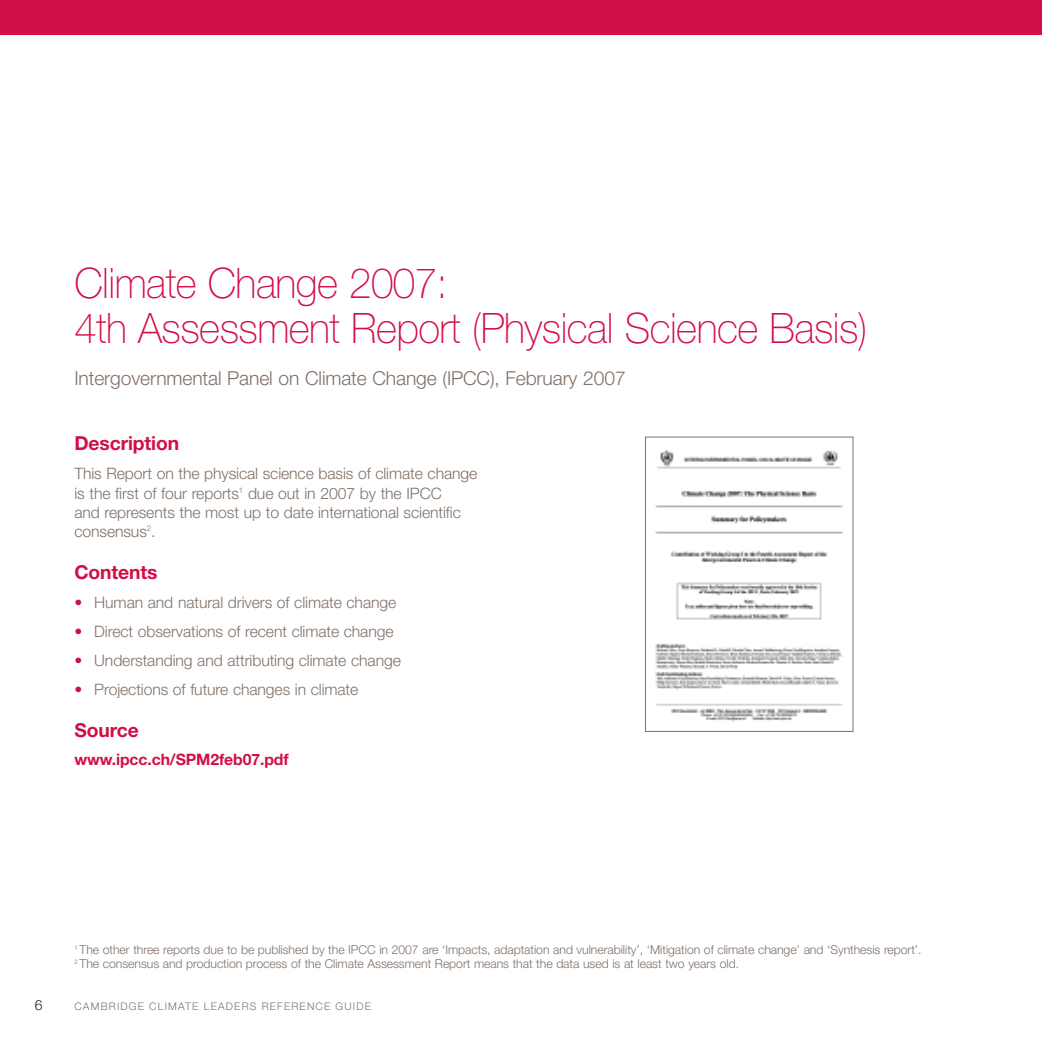
<style>
.page{position:relative;width:1042px;height:1042px;background:#fff}
.page>*{position:absolute;margin:0;border:0;box-sizing:border-box;transform-origin:0 0}
.t1{font:100 42px/45.5px "Helvetica Neue";letter-spacing:-.015em;color:#d20e46;scale:.96 1}
.t2{font:300 19.25px "Helvetica Neue";letter-spacing:-.005em;color:#807167}
.t3{font:700 19.25px "Helvetica Neue";letter-spacing:-.005em;color:#d20e46}
.t4{font:300 15.75px/19.2px "Helvetica Neue";letter-spacing:-.005em;color:#807167}
.t5{font:700 15.75px "Helvetica Neue";letter-spacing:-.005em;color:#d20e46}
.t6{font:300 14px "Helvetica Neue";color:#231f20}
.t7{font:300 12.25px/14px "Helvetica Neue";letter-spacing:-.005em;color:#807167}
.t8{font:300 10.5px "Helvetica Neue";letter-spacing:.11em;color:#807167}
.s1{font-weight:700;color:#d20e46}
</style>
<div class="page">
<div style="left:0;top:0;width:1042px;height:35px;background:#d20e46"></div>
<img style="left:655px;top:449px;width:188px;height:273px">
<div style="left:645px;top:437px;width:208px;height:295px;border:1px solid #807167"></div>
<h1 class="t1" style="left:74px;top:264px;width:828px">Climate Change 2007:<br>4th Assessment Report (Physical Science Basis)</h1>
<p class="t2" style="left:74px;top:372px;width:553px">Intergovernmental Panel on Climate Change (IPCC), February 2007</p>
<p class="t3" style="left:74px;top:437px;width:106px">Description</p>
<p class="t4" style="left:74px;top:465px;width:404px">This Report on the physical science basis of climate change is the first of four reports<sup>1</sup> due out in 2007 by the IPCC<br>and represents the most up to date international scientific consensus<sup>2</sup>.</p>
<p class="t3" style="left:74px;top:565px;width:85px">Contents</p>
<p class="t4" style="left:74px;top:594px;width:323px"><span class="s1">•</span> Human and natural drivers of climate change</p>
<p class="t4" style="left:74px;top:623px;width:321px"><span class="s1">•</span> Direct observations of recent climate change</p>
<p class="t4" style="left:74px;top:652px;width:328px"><span class="s1">•</span> Understanding and attributing climate change</p>
<p class="t4" style="left:74px;top:681px;width:285px"><span class="s1">•</span> Projections of future changes in climate</p>
<p class="t3" style="left:74px;top:723px;width:66px">Source</p>
<p class="t5" style="left:74px;top:754px;width:216px">www.ipcc.ch/SPM2feb07.pdf</p>
<p class="t7" style="left:74px;top:944px;width:849px"><sup>1</sup> The other three reports due to be published by the IPCC in 2007 are ‘Impacts, adaptation and vulnerability’, ‘Mitigation of climate change’ and ‘Synthesis report’.<br><sup>2</sup> The consensus and production process of the Climate Assessment Report means that the data used is at least two years old.</p>
<p class="t6" style="left:35px;top:1000px;width:9px">6</p>
<p class="t8" style="left:74px;top:1002px;width:298px">CAMBRIDGE CLIMATE LEADERS REFERENCE GUIDE</p>
</div>
